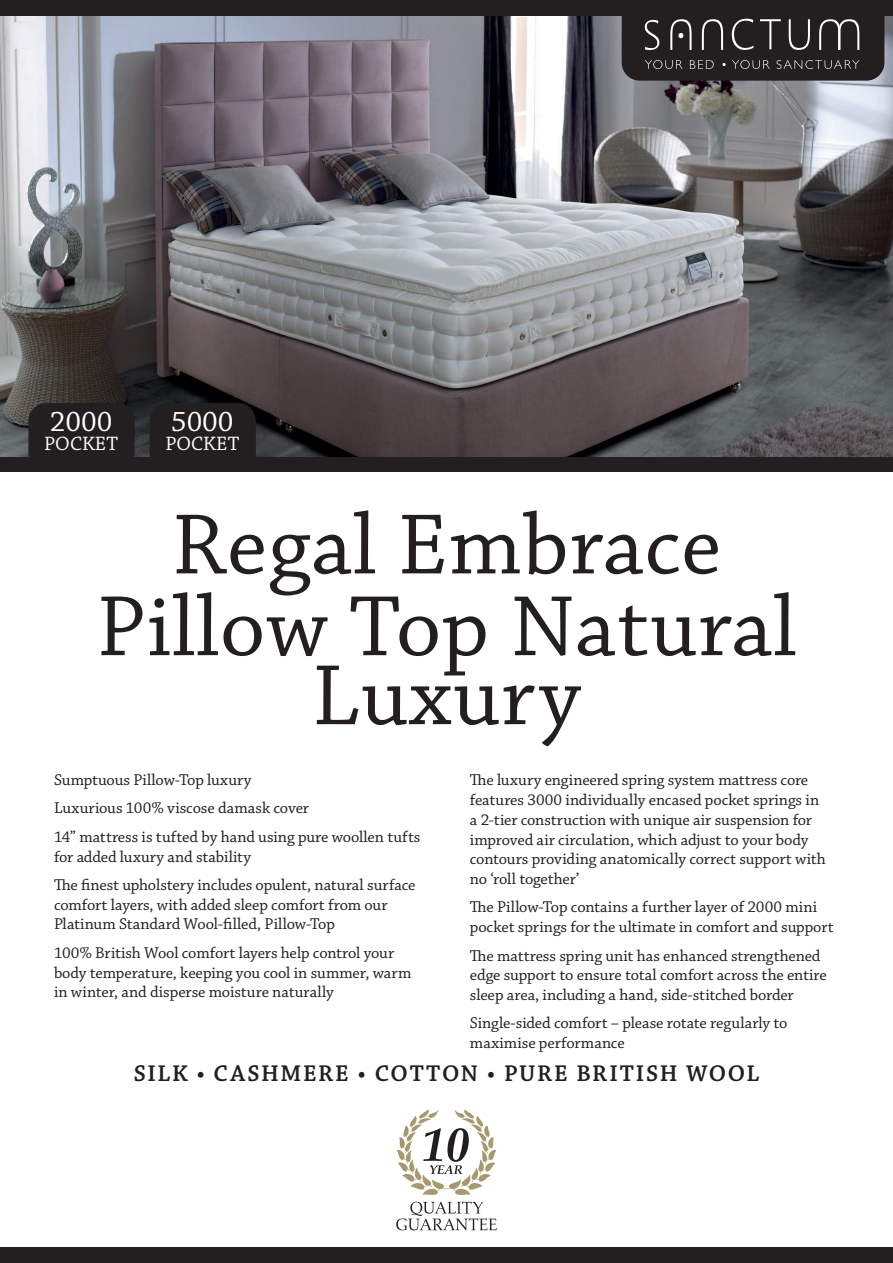
<style>
.page{position:relative;width:893px;height:1263px;background:#fff}
.page>*{position:absolute;margin:0;border:0;box-sizing:border-box;transform-origin:0 0}
.t1{font:90px/69px "Chaparral Pro";letter-spacing:.01em;color:#231f20;text-align:center}
.t2{font:29.85px "Chaparral Pro";color:#fff}
.t3{font:600 24px "Chaparral Pro";letter-spacing:.07em;color:#231f20}
.t4{font:20.4px "Chaparral Pro";letter-spacing:.005em;color:#fff}
.t5{font:16.5px/19.8px "Chaparral Pro";letter-spacing:-.005em;color:#231f20}
</style>
<div class="page">
<img style="left:0;top:15px;width:893px;height:442px">
<div style="left:0;top:0;width:893px;height:15px;background:#231f20"></div>
<div style="left:0;top:1247px;width:893px;height:16px;background:#231f20"></div>
<div style="left:0;top:457px;width:893px;height:15px;background:#231f20"></div>
<div style="left:28px;top:403px;width:107px;height:69px;background:#231f20;border-radius:18px"></div>
<div style="left:150px;top:403px;width:106px;height:69px;background:#231f20;border-radius:18px"></div>
<svg style="left:622px;top:15px;width:262px;height:66px;background:#353132"></svg>
<svg style="left:397px;top:1109px;width:99px;height:86px"></svg>
<svg style="left:396px;top:1202px;width:101px;height:28px"></svg>
<p class="t2" style="left:50px;top:405px;width:64px">2000</p>
<p class="t4" style="left:44px;top:432px;width:75px">POCKET</p>
<p class="t2" style="left:171px;top:405px;width:64px">5000</p>
<p class="t4" style="left:165px;top:432px;width:75px">POCKET</p>
<p class="t1" style="left:172px;top:514px;width:551px">Regal Embrace</p>
<p class="t1" style="left:97px;top:596px;width:701px">Pillow Top Natural<br>Luxury</p>
<p class="t5" style="left:54px;top:771px;width:199px">Sumptuous Pillow-Top luxury</p>
<p class="t5" style="left:54px;top:799px;width:257px">Luxurious 100% viscose damask cover</p>
<p class="t5" style="left:54px;top:827px;width:368px">14” mattress is tufted by hand using pure woollen tufts for added luxury and stability</p>
<p class="t5" style="left:54px;top:875px;width:363px">The finest upholstery includes opulent, natural surface comfort layers, with added sleep comfort from our<br>Platinum Standard Wool-filled, Pillow-Top</p>
<p class="t5" style="left:54px;top:943px;width:359px">100% British Wool comfort layers help control your body temperature, keeping you cool in summer, warm in winter, and disperse moisture naturally</p>
<p class="t5" style="left:470px;top:771px;width:357px">The luxury engineered spring system mattress core features 3000 individually encased pocket springs in a 2-tier construction with unique air suspension for improved air circulation, which adjust to your body contours providing anatomically correct support with no ‘roll together’</p>
<p class="t5" style="left:470px;top:898px;width:365px">The Pillow-Top contains a further layer of 2000 mini pocket springs for the ultimate in comfort and support</p>
<p class="t5" style="left:470px;top:946px;width:358px">The mattress spring unit has enhanced strengthened edge support to ensure total comfort across the entire sleep area, including a hand, side-stitched border</p>
<p class="t5" style="left:470px;top:1014px;width:319px">Single-sided comfort – please rotate regularly to maximise performance</p>
<p class="t3" style="left:134px;top:1059px;width:627px">SILK • CASHMERE • COTTON • PURE BRITISH WOOL</p>
</div>
